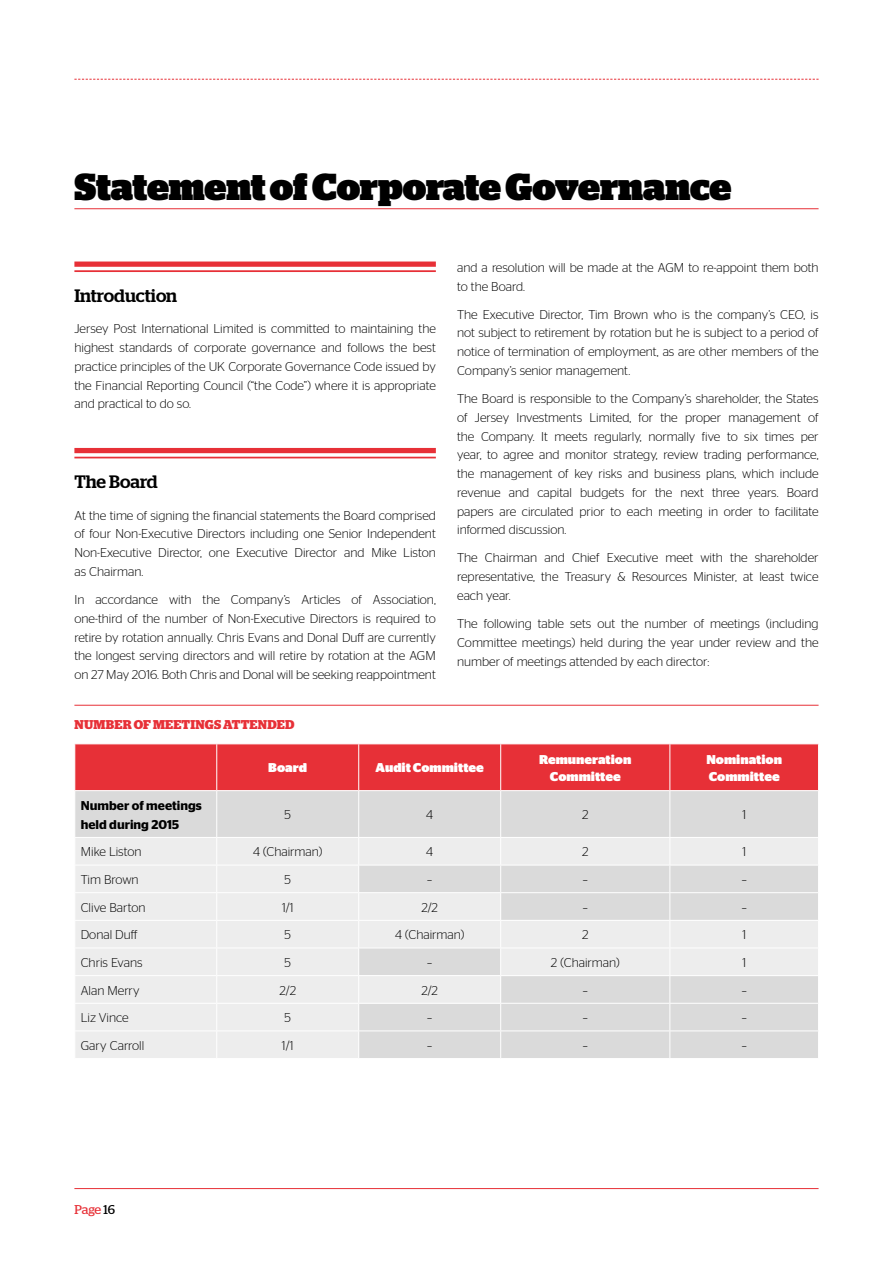
<style>
.page{position:relative;width:893px;height:1263px;background:#fff}
.page>*{position:absolute;margin:0;border:0;box-sizing:border-box;transform-origin:0 0}
.t1{font:900 37.5px "Stag";letter-spacing:-.005em;color:#000}
.t2{font:500 18px "Stag";color:#000}
.t3{font:300 12.75px/18.8px "Stag Sans";color:#000;text-align:justify}
.t4{font:900 12.75px/16.5px "Stag Sans";color:#fff;text-align:center}
.t5{font:600 12.75px/18.8px "Stag Sans";color:#000}
.t6{font:700 12.75px "Stag";letter-spacing:.02em;color:#e73037}
.t7{font:12.75px "Stag";letter-spacing:-.01em;color:#e73037}
.s1{color:#000}
</style>
<div class="page">
<hr style="left:74px;top:1188px;width:745px;height:1px;background:#e73037">
<div style="left:74px;top:261px;width:362px;height:6px;background:#e73037"></div>
<hr style="left:74px;top:270px;width:362px;height:2px;background:#e73037">
<div style="left:74px;top:448px;width:362px;height:5px;background:#e73037"></div>
<hr style="left:74px;top:457px;width:362px;height:1px;background:#e73037">
<hr style="left:74px;top:705px;width:745px;height:1px;background:#e73037">
<svg style="left:74px;top:744px;width:745px;height:314px;background:#e5cacc"></svg>
<hr style="left:74px;top:208px;width:745px;height:1px;background:#e73037">
<svg style="left:74px;top:79px;width:745px;height:1px"></svg>
<h1 class="t1" style="left:74px;top:165px;width:659px">Statement of Corporate Governance</h1>
<h2 class="t2" style="left:74px;top:285px;width:104px">Introduction</h2>
<p class="t3" style="left:74px;top:319px;width:363px">Jersey Post International Limited is committed to maintaining the highest standards of corporate governance and follows the best practice principles of the UK Corporate Governance Code issued by the Financial Reporting Council (“the Code”) where it is appropriate and practical to do so.</p>
<h2 class="t2" style="left:74px;top:471px;width:85px">The Board</h2>
<p class="t3" style="left:74px;top:506px;width:363px">At the time of signing the financial statements the Board comprised of four Non-Executive Directors including one Senior Independent Non-Executive Director, one Executive Director and Mike Liston as Chairman.</p>
<p class="t3" style="left:74px;top:590px;width:363px">In accordance with the Company’s Articles of Association, one-third of the number of Non-Executive Directors is required to retire by rotation annually. Chris Evans and Donal Duff are currently the longest serving directors and will retire by rotation at the AGM on 27 May 2016. Both Chris and Donal will be seeking reappointment</p>
<p class="t3" style="left:457px;top:258px;width:363px">and a resolution will be made at the AGM to re-appoint them both to the Board.</p>
<p class="t3" style="left:457px;top:305px;width:363px">The Executive Director, Tim Brown who is the company’s CEO, is not subject to retirement by rotation but he is subject to a period of notice of termination of employment, as are other members of the Company’s senior management.</p>
<p class="t3" style="left:457px;top:389px;width:363px">The Board is responsible to the Company’s shareholder, the States of Jersey Investments Limited, for the proper management of the Company. It meets regularly, normally five to six times per year, to agree and monitor strategy, review trading performance, the management of key risks and business plans, which include revenue and capital budgets for the next three years. Board papers are circulated prior to each meeting in order to facilitate informed discussion.</p>
<p class="t3" style="left:457px;top:548px;width:363px">The Chairman and Chief Executive meet with the shareholder representative, the Treasury &amp; Resources Minister, at least twice each year.</p>
<p class="t3" style="left:457px;top:614px;width:363px">The following table sets out the number of meetings (including Committee meetings) held during the year under review and the number of meetings attended by each director:</p>
<p class="t6" style="left:75px;top:717px;width:221px">NUMBER OF MEETINGS ATTENDED</p>
<p class="t4" style="left:268px;top:760px;width:40px">Board</p>
<p class="t4" style="left:376px;top:760px;width:110px">Audit Committee</p>
<p class="t4" style="left:539px;top:751px;width:94px">Remuneration<br>Committee</p>
<p class="t4" style="left:706px;top:751px;width:77px;text-align:left">Nomination<br>Committee</p>
<p class="t5" style="left:81px;top:796px;width:122px">Number of meetings held during 2015</p>
<p class="t3" style="left:285px;top:805px;width:8px">5</p>
<p class="t3" style="left:426px;top:805px;width:8px">4</p>
<p class="t3" style="left:582px;top:805px;width:8px">2</p>
<p class="t3" style="left:742px;top:805px;width:5px">1</p>
<p class="t3" style="left:81px;top:842px;width:62px">Mike Liston</p>
<p class="t3" style="left:253px;top:842px;width:71px">4 (Chairman)</p>
<p class="t3" style="left:426px;top:842px;width:8px">4</p>
<p class="t3" style="left:582px;top:842px;width:8px">2</p>
<p class="t3" style="left:742px;top:842px;width:5px">1</p>
<p class="t3" style="left:81px;top:870px;width:59px">Tim Brown</p>
<p class="t3" style="left:285px;top:870px;width:8px">5</p>
<p class="t3" style="left:427px;top:870px;width:7px">–</p>
<p class="t3" style="left:583px;top:870px;width:7px">–</p>
<p class="t3" style="left:742px;top:870px;width:7px">–</p>
<p class="t3" style="left:81px;top:898px;width:66px">Clive Barton</p>
<p class="t3" style="left:282px;top:898px;width:13px">1/1</p>
<p class="t3" style="left:421px;top:898px;width:18px">2/2</p>
<p class="t3" style="left:583px;top:898px;width:7px">–</p>
<p class="t3" style="left:742px;top:898px;width:7px">–</p>
<p class="t3" style="left:81px;top:925px;width:58px">Donal Duff</p>
<p class="t3" style="left:285px;top:925px;width:8px">5</p>
<p class="t3" style="left:395px;top:925px;width:71px">4 (Chairman)</p>
<p class="t3" style="left:582px;top:925px;width:8px">2</p>
<p class="t3" style="left:742px;top:925px;width:5px">1</p>
<p class="t3" style="left:81px;top:953px;width:63px">Chris Evans</p>
<p class="t3" style="left:285px;top:953px;width:8px">5</p>
<p class="t3" style="left:427px;top:953px;width:7px">–</p>
<p class="t3" style="left:551px;top:953px;width:70px">2 (Chairman)</p>
<p class="t3" style="left:742px;top:953px;width:5px">1</p>
<p class="t3" style="left:81px;top:980px;width:60px">Alan Merry</p>
<p class="t3" style="left:279px;top:980px;width:18px">2/2</p>
<p class="t3" style="left:421px;top:980px;width:18px">2/2</p>
<p class="t3" style="left:583px;top:980px;width:7px">–</p>
<p class="t3" style="left:742px;top:980px;width:7px">–</p>
<p class="t3" style="left:81px;top:1008px;width:49px">Liz Vince</p>
<p class="t3" style="left:285px;top:1008px;width:8px">5</p>
<p class="t3" style="left:427px;top:1008px;width:7px">–</p>
<p class="t3" style="left:583px;top:1008px;width:7px">–</p>
<p class="t3" style="left:742px;top:1008px;width:7px">–</p>
<p class="t3" style="left:81px;top:1036px;width:65px">Gary Carroll</p>
<p class="t3" style="left:282px;top:1036px;width:13px">1/1</p>
<p class="t3" style="left:427px;top:1036px;width:7px">–</p>
<p class="t3" style="left:583px;top:1036px;width:7px">–</p>
<p class="t3" style="left:742px;top:1036px;width:7px">–</p>
<p class="t7" style="left:74px;top:1202px;width:42px">Page <span class="s1">16</span></p>
</div>
